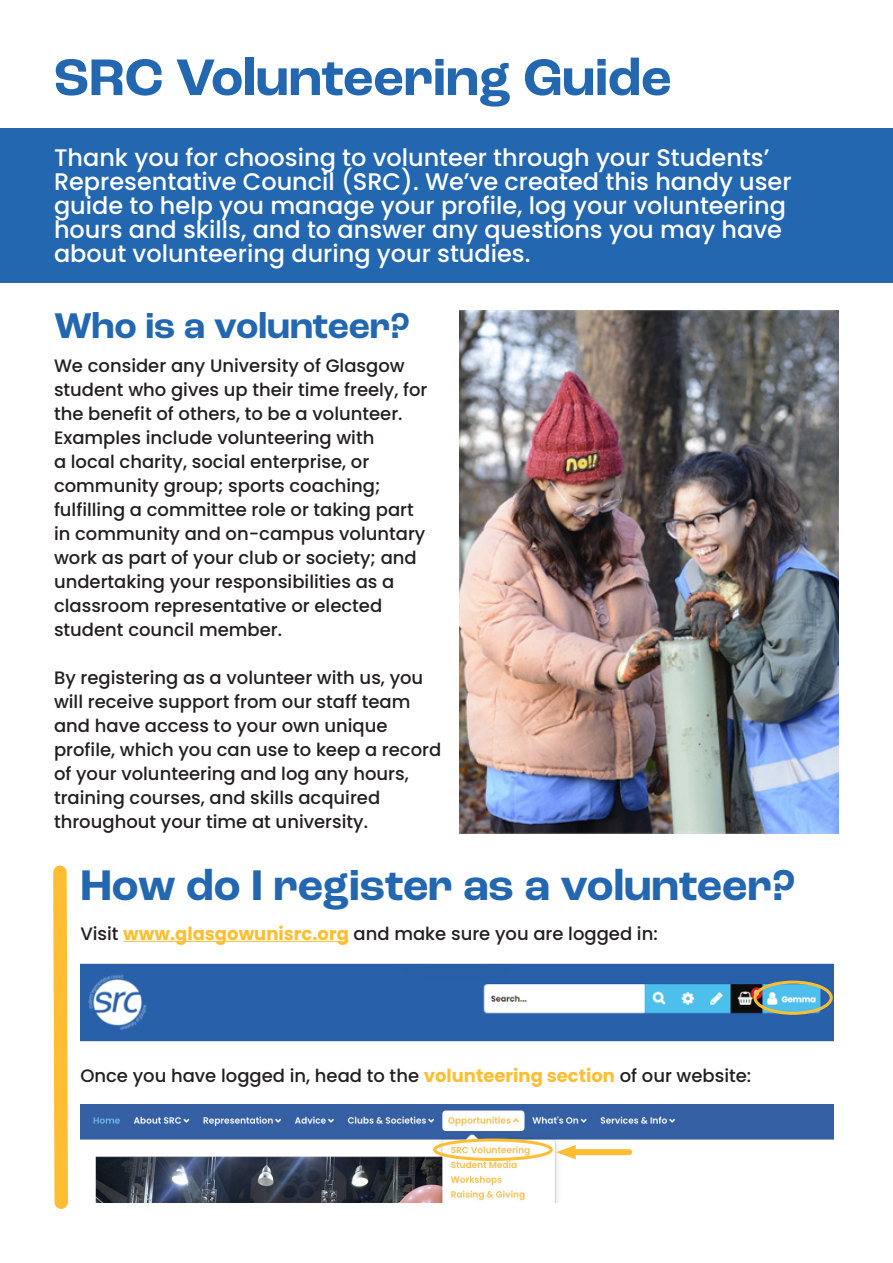
<style>
.page{position:relative;width:893px;height:1263px;background:#fff}
.page>*{position:absolute;margin:0;border:0;box-sizing:border-box;transform-origin:0 0}
.t1{font:700 54px "Roc Grotesk";color:#2367b0}
.t2{font:700 45px "Roc Grotesk";color:#2367b0}
.t3{font:700 37.5px "Roc Grotesk";color:#2367b0}
.t4{font:500 24px/24px "Poppins";color:#fff}
.t5{font:500 18px/24px "Poppins";color:#231f20}
.s1{font-weight:700;color:#ffbe32}
</style>
<div class="page">
<div style="left:0;top:129px;width:893px;height:154px;background:#2367b0"></div>
<hr style="left:123px;top:941px;width:226px;height:1px;background:#ffbe32">
<img style="left:459px;top:310px;width:380px;height:523px">
<img style="left:80px;top:963px;width:753px;height:79px">
<img style="left:80px;top:1104px;width:753px;height:98px">
<div style="left:433px;top:1138px;width:120px;height:23px;border:3px solid #ffbe32;border-radius:50%"></div>
<div style="left:568px;top:1149px;width:61px;height:6px;background:#ffbe32"></div>
<svg style="left:556px;top:1145px;width:20px;height:14px"></svg>
<div style="left:753px;top:981px;width:80px;height:34px;border:3px solid #ffbe32;border-radius:50%"></div>
<svg style="left:53px;top:865px;width:15px;height:344px;background:#ffc548"></svg>
<p class="t1" style="left:54px;top:44px;width:619px">SRC Volunteering Guide</p>
<p class="t4" style="left:54px;top:145px;width:739px">Thank you for choosing to volunteer through your Students’ Representative Council (SRC). We’ve created this handy user guide to help you manage your profile, log your volunteering hours and skills, and to answer any questions you may have about volunteering during your studies.</p>
<p class="t3" style="left:54px;top:303px;width:357px">Who is a volunteer?</p>
<p class="t5" style="left:54px;top:354px;width:375px">We consider any University of Glasgow student who gives up their time freely, for the benefit of others, to be a volunteer.<br>Examples include volunteering with<br>a local charity, social enterprise, or community group; sports coaching; fulfilling a committee role or taking part in community and on-campus voluntary work as part of your club or society; and undertaking your responsibilities as a classroom representative or elected student council member.</p>
<p class="t5" style="left:54px;top:666px;width:389px">By registering as a volunteer with us, you will receive support from our staff team and have access to your own unique profile, which you can use to keep a record of your volunteering and log any hours, training courses, and skills acquired throughout your time at university.</p>
<p class="t2" style="left:80px;top:857px;width:717px">How do I register as a volunteer?</p>
<p class="t5" style="left:80px;top:921px;width:579px">Visit <span class="s1">www.glasgowunisrc.org</span> and make sure you are logged in:</p>
<p class="t5" style="left:80px;top:1064px;width:672px">Once you have logged in, head to the <span class="s1">volunteering section</span> of our website:</p>
</div>
